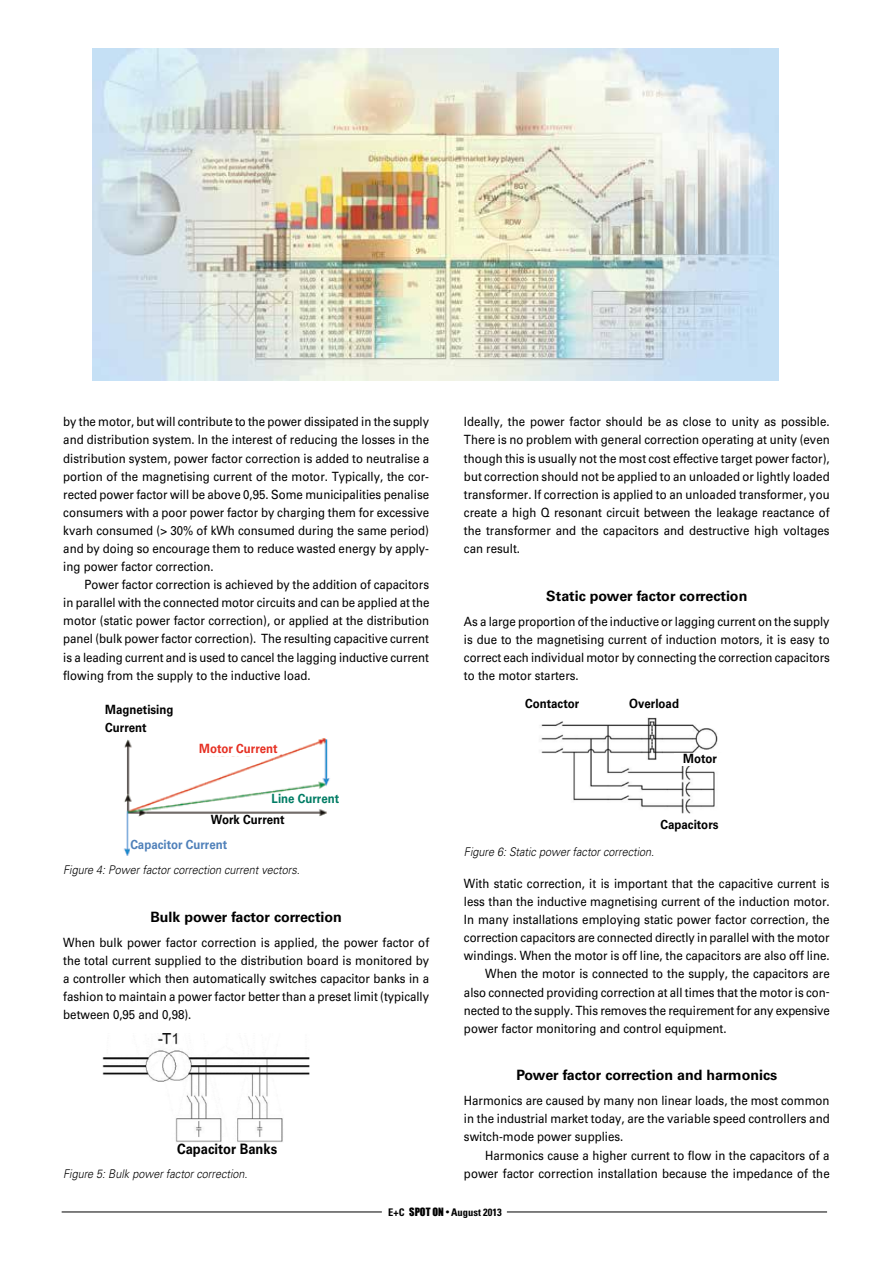
<style>
.page{position:relative;width:893px;height:1263px;background:#fff}
.page>*{position:absolute;margin:0;border:0;box-sizing:border-box;transform-origin:0 0}
.t1{font:700 14.4px "Univers";color:#000;scale:.9 1}
.t2{font:700 14.25px "Univers";color:#000}
.t3{font:12.75px/18.1px "Univers";color:#000;text-align:justify;scale:.9 1}
.t4{font:700 12.75px/18px "Univers";color:#000;scale:.9 1}
.t5{font:700 12.75px "Univers";color:#5081ba;scale:.9 1}
.t6{font:700 12.75px "Univers";color:#e63023;scale:.9 1}
.t7{font:700 12.75px "Univers";color:#007c64;scale:.9 1}
.t8{font:italic 300 12px "Univers";color:#000;scale:.9 1}
.t9{font:700 condensed 10.5px "Univers";color:#000}
.s1{font-family:"Impact";font-weight:400;font-stretch:normal}
</style>
<div class="page">
<hr style="left:507px;top:1211px;width:320px;height:1px;background:#000">
<hr style="left:62px;top:1211px;width:320px;height:1px;background:#000">
<img style="left:92px;top:48px;width:686px;height:333px">
<img style="left:102px;top:1034px;width:208px;height:108px">
<img style="left:541px;top:717px;width:177px;height:97px">
<img style="left:124px;top:738px;width:206px;height:117px">
<div style="left:211px;top:815px;width:89px;height:20px;background:#fff"></div>
<div style="left:674px;top:753px;width:52px;height:12px;background:#fff"></div>
<div style="left:272px;top:793px;width:89px;height:13px;background:#fff"></div>
<div style="left:130px;top:840px;width:131px;height:19px;background:#fff"></div>
<svg style="left:244px;top:738px;width:55px;height:30px"></svg>
<div style="left:185px;top:741px;width:93px;height:15px;background:#fff"></div>
<p class="t3" style="left:63px;top:413px;width:408px">by the motor, but will contribute to the power dissipated in the supply and distribution system. In the interest of reducing the losses in the distribution system, power factor correction is added to neutralise a portion of the magnetising current of the motor. Typically, the cor&shy;rected power factor will be above 0,95. Some municipalities penalise consumers with a poor power factor by charging them for excessive kvarh consumed (&gt; 30% of kWh consumed during the same period) and by doing so encourage them to reduce wasted energy by apply&shy;ing power factor correction.</p>
<p class="t3" style="left:63px;top:576px;width:408px;text-indent:21px">Power factor correction is achieved by the addition of capacitors in parallel with the connected motor circuits and can be applied at the motor (static power factor correction), or applied at the distribution panel (bulk power factor correction). The resulting capacitive current is a leading current and is used to cancel the lagging inductive current flowing from the supply to the inductive load.</p>
<p class="t4" style="left:105px;top:701px;width:77px">Magnetising<br>Current</p>
<p class="t6" style="left:199px;top:741px;width:89px">Motor Current</p>
<p class="t7" style="left:272px;top:791px;width:77px">Line Current</p>
<p class="t4" style="left:211px;top:811px;width:84px">Work Current</p>
<p class="t5" style="left:130px;top:837px;width:109px">Capacitor Current</p>
<p class="t8" style="left:63px;top:863px;width:264px">Figure 4: Power factor correction current vectors.</p>
<p class="t2" style="left:150px;top:908px;width:193px">Bulk power factor correction</p>
<p class="t3" style="left:63px;top:933px;width:408px">When bulk power factor correction is applied, the power factor of the total current supplied to the distribution board is monitored by a controller which then automatically switches capacitor banks in a fashion to maintain a power factor better than a preset limit (typically between 0,95 and 0,98).</p>
<p class="t1" style="left:177px;top:1140px;width:113px">Capacitor Banks</p>
<p class="t8" style="left:63px;top:1166px;width:206px">Figure 5: Bulk power factor correction.</p>
<p class="t3" style="left:464px;top:413px;width:408px">Ideally, the power factor should be as close to unity as possible.<br>There is no problem with general correction operating at unity (even though this is usually not the most cost effective target power factor), but correction should not be applied to an unloaded or lightly loaded transformer. If correction is applied to an unloaded transformer, you create a high Q resonant circuit between the leakage reactance of the transformer and the capacitors and destructive high voltages can result.</p>
<p class="t2" style="left:546px;top:587px;width:203px">Static power factor correction</p>
<p class="t3" style="left:464px;top:612px;width:408px">As a large proportion of the inductive or lagging current on the supply is due to the magnetising current of induction motors, it is easy to correct each individual motor by connecting the correction capacitors to the motor starters.</p>
<p class="t4" style="left:525px;top:695px;width:62px">Contactor</p>
<p class="t4" style="left:629px;top:695px;width:57px">Overload</p>
<p class="t4" style="left:683px;top:749px;width:39px">Motor</p>
<p class="t4" style="left:660px;top:816px;width:66px">Capacitors</p>
<p class="t8" style="left:464px;top:845px;width:213px">Figure 6: Static power factor correction.</p>
<p class="t3" style="left:464px;top:874px;width:408px">With static correction, it is important that the capacitive current is</p>
<p class="t3" style="left:464px;top:892px;width:408px">less than the inductive magnetising current of the induction motor.</p>
<p class="t3" style="left:464px;top:910px;width:408px">In many installations employing static power factor correction, the</p>
<p class="t3" style="left:464px;top:929px;width:408px">correction capacitors are connected directly in parallel with the motor</p>
<p class="t3" style="left:464px;top:947px;width:408px">windings. When the motor is off line, the capacitors are also off line.</p>
<p class="t3" style="left:485px;top:965px;width:384px">When the motor is connected to the supply, the capacitors are</p>
<p class="t3" style="left:464px;top:983px;width:408px">also connected providing correction at all times that the motor is con-</p>
<p class="t3" style="left:464px;top:1001px;width:408px">nected to the supply. This removes the requirement for any expensive</p>
<p class="t3" style="left:464px;top:1019px;width:293px">power factor monitoring and control equipment.</p>
<p class="t2" style="left:516px;top:1067px;width:262px">Power factor correction and harmonics</p>
<p class="t3" style="left:464px;top:1092px;width:408px">Harmonics are caused by many non linear loads, the most common in the industrial market today, are the variable speed controllers and switch-mode power supplies.</p>
<p class="t3" style="left:464px;top:1146px;width:408px;text-align:right">Harmonics cause a higher current to flow in the capacitors of a power factor correction installation because the impedance of the</p>
<p class="t9" style="left:388px;top:1206px;width:115px">E+C <span class="s1">SPOT ON •</span> August 2013</p>
</div>
